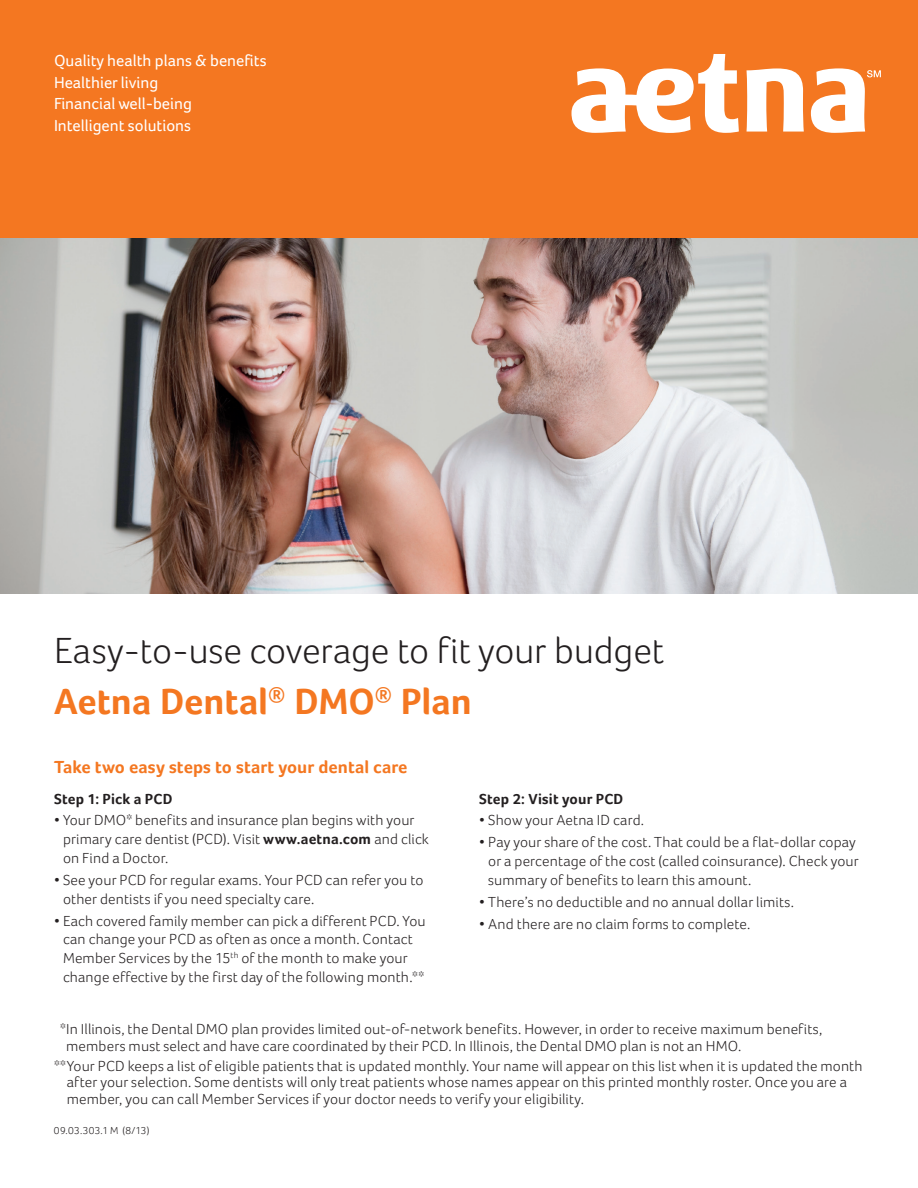
<style>
.page{position:relative;width:918px;height:1188px;background:#fff}
.page>*{position:absolute;margin:0;border:0;box-sizing:border-box;transform-origin:0 0}
.Headline_Light_2{font:300 37.5px "Foco";letter-spacing:-.005em;color:#231f20}
.Plan_Name_2{font:700 37.5px "Foco";color:#f47721}
.Color_Header{font:700 18px "Foco";letter-spacing:.005em;color:#f47721}
.Organizing_Principle{font:16.5px "Foco";color:#fff}
.Bullet_List{font:300 15px/18.8px "Foco";letter-spacing:.01em;color:#231f20}
.Footnote{font:300 15px/16.5px "Foco";letter-spacing:.01em;color:#231f20}
.Subhead{font:700 15px "Foco";letter-spacing:.015em;color:#231f20}
.Copyright_Part_Numbe{font:300 10.5px "Foco";letter-spacing:.025em;color:#231f20}
.s1{font-weight:700}
</style>
<div class="page">
<img style="left:0;top:238px;width:918px;height:356px">
<div style="left:0;top:0;width:918px;height:238px;background:#f47721"></div>
<svg style="left:572px;top:54px;width:309px;height:79px"></svg>
<p class="Organizing_Principle" style="left:54px;top:51px;width:214px">Quality health plans &amp; benefits</p>
<p class="Organizing_Principle" style="left:54px;top:72px;width:106px">Healthier living</p>
<p class="Organizing_Principle" style="left:54px;top:94px;width:139px">Financial well-being</p>
<p class="Organizing_Principle" style="left:54px;top:116px;width:139px">Intelligent solutions</p>
<p class="Headline_Light_2" style="left:54px;top:629px;width:612px">Easy-to-use coverage to fit your budget</p>
<p class="Plan_Name_2" style="left:54px;top:679px;width:419px">Aetna Dental<sup>®</sup> DMO<sup>®</sup> Plan</p>
<p class="Color_Header" style="left:54px;top:756px;width:355px">Take two easy steps to start your dental care</p>
<p class="Subhead" style="left:54px;top:790px;width:120px">Step 1: Pick a PCD</p>
<p class="Bullet_List" style="left:63px;top:811px;width:368px;text-indent:-9px">• Your DMO* benefits and insurance plan begins with your primary care dentist (PCD). Visit <span class="s1">www.aetna.com</span> and click on Find a Doctor.</p>
<p class="Bullet_List" style="left:63px;top:870px;width:362px;text-indent:-9px">• See your PCD for regular exams. Your PCD can refer you to other dentists if you need specialty care.</p>
<p class="Bullet_List" style="left:63px;top:911px;width:364px;text-indent:-9px">• Each covered family member can pick a different PCD. You can change your PCD as often as once a month. Contact Member Services by the 15<sup>th</sup> of the month to make your change effective by the first day of the following month.**</p>
<p class="Subhead" style="left:479px;top:790px;width:146px">Step 2: Visit your PCD</p>
<p class="Bullet_List" style="left:479px;top:811px;width:166px">• Show your Aetna ID card.</p>
<p class="Bullet_List" style="left:488px;top:833px;width:372px;text-indent:-9px">• Pay your share of the cost. That could be a flat-dollar copay or a percentage of the cost (called coinsurance). Check your summary of benefits to learn this amount.</p>
<p class="Bullet_List" style="left:479px;top:892px;width:316px">• There’s no deductible and no annual dollar limits.</p>
<p class="Bullet_List" style="left:479px;top:914px;width:273px">• And there are no claim forms to complete.</p>
<p class="Footnote" style="left:66px;top:1021px;width:758px;text-indent:-6px">*In Illinois, the Dental DMO plan provides limited out-of-network benefits. However, in order to receive maximum benefits, members must select and have care coordinated by their PCD. In Illinois, the Dental DMO plan is not an HMO.</p>
<p class="Footnote" style="left:67px;top:1057px;width:797px;text-indent:-13px">**Your PCD keeps a list of eligible patients that is updated monthly. Your name will appear on this list when it is updated the month after your selection. Some dentists will only treat patients whose names appear on this printed monthly roster. Once you are a member, you can call Member Services if your doctor needs to verify your eligibility.</p>
<p class="Copyright_Part_Numbe" style="left:54px;top:1124px;width:97px">09.03.303.1 M (8/13)</p>
</div>
